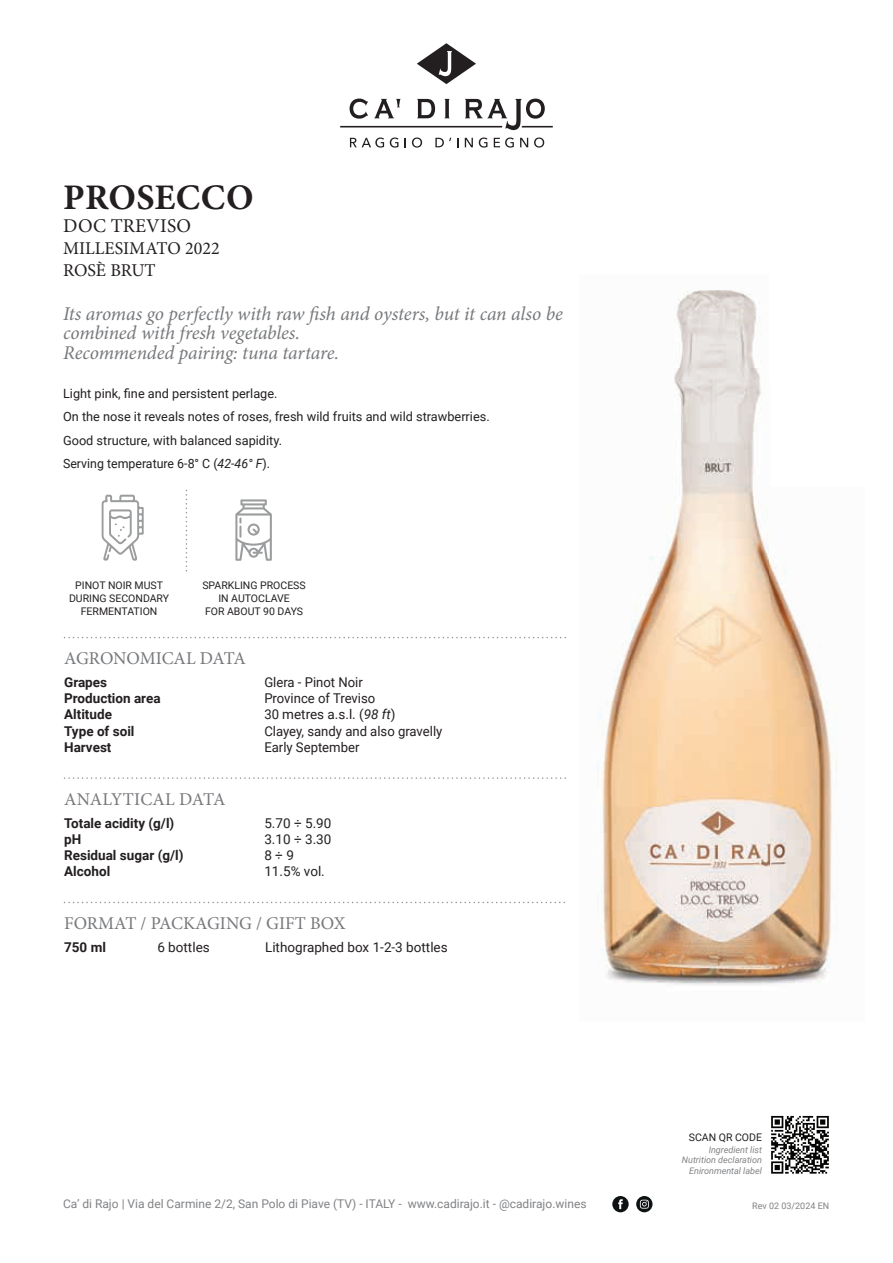
<style>
.page{position:relative;width:893px;height:1263px;background:#fff}
.page>*{position:absolute;margin:0;border:0;box-sizing:border-box;transform-origin:0 0}
.t1{font:700 36px "Minion Pro";letter-spacing:.01em;color:#231f20}
.t2{font:italic 19.5px/19.5px "Minion Pro";letter-spacing:-.01em;color:#76787b}
.t3{font:19.5px "Minion Pro";letter-spacing:.01em;color:#231f20}
.t4{font:18px "Minion Pro";letter-spacing:-.005em;color:#76787b}
.t5{font:18px/21.6px "Minion Pro";color:#231f20}
.t6{font:13.5px/16.2px "Roboto";color:#231f20}
.t7{font:700 13.5px/16.2px "Roboto";color:#231f20}
.t8{font:12.75px/23.5px "Roboto";color:#231f20}
.t9{font:12px "Roboto";color:#808285}
.t10{font:10.5px/12.6px "Roboto";color:#231f20;text-align:center}
.t11{font:italic 9px/10.5px "Roboto";color:#808285;text-align:right}
.t12{font:9px "Roboto";color:#808285}
.s1{font-style:italic}
</style>
<div class="page">
<div style="left:612px;top:1196px;width:17px;height:16px;background:#0e1213;border-radius:50%"></div>
<svg style="left:618px;top:1199px;width:5px;height:10px"></svg>
<svg style="left:636px;top:1196px;width:16px;height:16px"></svg>
<svg style="left:640px;top:1200px;width:11px;height:9px"></svg>
<svg style="left:417px;top:43px;width:59px;height:41px"></svg>
<svg style="left:350px;top:99px;width:18px;height:20px"></svg>
<svg style="left:374px;top:99px;width:27px;height:19px"></svg>
<svg style="left:417px;top:99px;width:18px;height:19px"></svg>
<svg style="left:445px;top:99px;width:5px;height:19px"></svg>
<svg style="left:350px;top:138px;width:34px;height:10px"></svg>
<svg style="left:390px;top:138px;width:8px;height:10px"></svg>
<svg style="left:412px;top:138px;width:10px;height:10px"></svg>
<svg style="left:435px;top:138px;width:16px;height:9px"></svg>
<svg style="left:465px;top:138px;width:8px;height:9px"></svg>
<svg style="left:479px;top:138px;width:8px;height:10px"></svg>
<svg style="left:494px;top:138px;width:20px;height:10px"></svg>
<svg style="left:520px;top:138px;width:8px;height:9px"></svg>
<svg style="left:534px;top:138px;width:10px;height:10px"></svg>
<hr style="left:340px;top:126px;width:162px;height:1px;background:#231f20">
<svg style="left:465px;top:99px;width:88px;height:31px"></svg>
<svg style="left:186px;top:490px;width:1px;height:81px"></svg>
<svg style="left:235px;top:499px;width:37px;height:62px"></svg>
<svg style="left:102px;top:495px;width:42px;height:66px"></svg>
<img style="left:597px;top:290px;width:240px;height:695px">
<svg style="left:771px;top:1116px;width:58px;height:57px"></svg>
<svg style="left:64px;top:637px;width:502px;height:1px"></svg>
<svg style="left:64px;top:777px;width:502px;height:2px"></svg>
<svg style="left:64px;top:902px;width:501px;height:1px"></svg>
<h1 class="t1" style="left:63px;top:172px;width:192px">PROSECCO</h1>
<h2 class="t3" style="left:63px;top:213px;width:129px">DOC TREVISO</h2>
<h3 class="t5" style="left:63px;top:238px;width:158px">MILLESIMATO 2022<br>ROSÈ BRUT</h3>
<h2 class="t2" style="left:63px;top:304px;width:501px">Its aromas go perfectly with raw sh and oysters, but it can also be combined with fresh vegetables.<br>Recommended pairing: tuna tartare.</h2>
<p class="t8" style="left:63px;top:381px;width:428px">Light pink, fine and persistent perlage.<br>On the nose it reveals notes of roses, fresh wild fruits and wild strawberries.<br>Good structure, with balanced sapidity.<br>Serving temperature 6-8° C (<span class="s1">42-46° F</span>).</p>
<p class="t10" style="left:69px;top:579px;width:102px">PINOT NOIR MUST<br>DURING SECONDARY<br>FERMENTATION</p>
<p class="t10" style="left:202px;top:579px;width:105px">SPARKLING PROCESS<br>IN AUTOCLAVE<br>FOR ABOUT 90 DAYS</p>
<h3 class="t4" style="left:64px;top:646px;width:183px">AGRONOMICAL DATA</h3>
<p class="t7" style="left:64px;top:674px;width:98px">Grapes<br>Production area<br>Altitude<br>Type of soil<br>Harvest</p>
<h3 class="t4" style="left:64px;top:787px;width:163px">ANALYTICAL DATA</h3>
<p class="t7" style="left:64px;top:814px;width:121px">Totale acidity (g/l) pH<br>Residual sugar (g/l)<br>Alcohol</p>
<p class="t6" style="left:264px;top:674px;width:180px">Glera - Pinot Noir<br>Province of Treviso<br>30 metres a.s.l. (<span class="s1">98 ft</span>)<br>Clayey, sandy and also gravelly<br>Early September</p>
<p class="t6" style="left:264px;top:814px;width:69px">5.70 ÷ 5.90<br>3.10 ÷ 3.30<br>8 ÷ 9<br>11.5% vol.</p>
<h3 class="t4" style="left:64px;top:911px;width:283px">FORMAT / PACKAGING / GIFT BOX</h3>
<p class="t7" style="left:64px;top:938px;width:43px">750 ml</p>
<p class="t6" style="left:157px;top:938px;width:54px">6 bottles</p>
<p class="t6" style="left:265px;top:938px;width:184px">Lithographed box 1-2-3 bottles</p>
<p class="t10" style="left:689px;top:1130px;width:75px">SCAN QR CODE</p>
<p class="t11" style="left:682px;top:1144px;width:82px">Ingredient list<br>Nutrition declaration<br>Enironmental label</p>
<p class="t9" style="left:63px;top:1195px;width:525px">Ca’ di Rajo | Via del Carmine 2/2, San Polo di Piave (TV) - ITALY - www.cadirajo.it - @cadirajo.wines</p>
<p class="t12" style="left:752px;top:1199px;width:79px">Rev 02 03/2024 EN</p>
</div>
